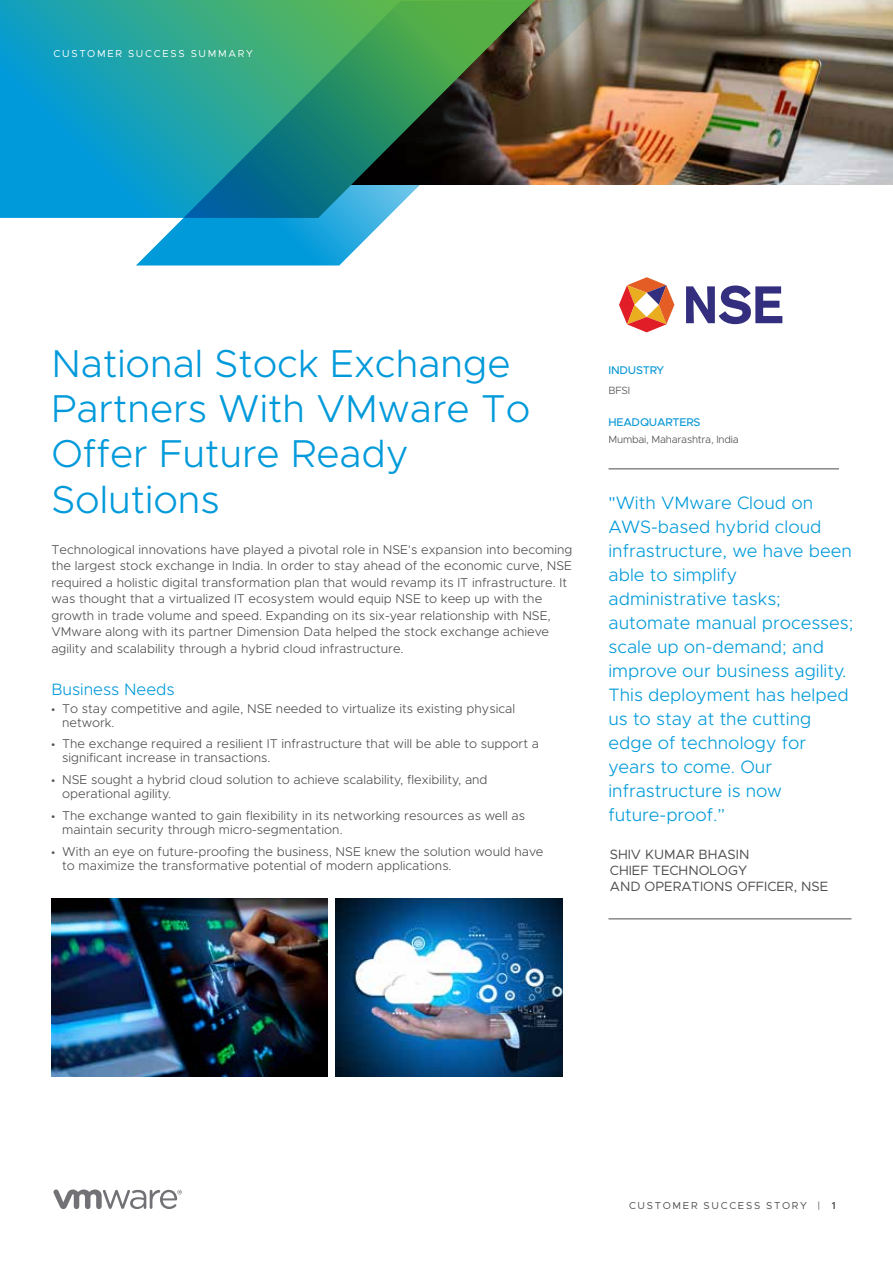
<style>
.page{position:relative;width:893px;height:1263px;background:#fff}
.page>*{position:absolute;margin:0;border:0;box-sizing:border-box;transform-origin:0 0}
.t1{font:300 39px/45px "Metropolis";color:#009ada}
.t2{font:300 18px/24px "Metropolis";color:#009ada}
.t3{font:300 16.5px "Metropolis";color:#009ada}
.t4{font:13.5px/16.2px "Metropolis";color:#4d4d4f}
.t5{font:300 12.75px/16.5px "Metropolis";color:#4d4d4f}
.t6{font:500 11.25px "Metropolis";letter-spacing:-.02em;color:#0d9ad6}
.t7{font:300 10.5px "Metropolis";letter-spacing:-.02em;color:#4c4d4f}
.t8{font:10.2px "Metropolis";letter-spacing:.17em;color:#fff}
.t9{font:10.2px "Metropolis";letter-spacing:.17em;color:#4e4d50}
.s1{font-family:"Myriad Pro";font-weight:400}
.s2{font-weight:600}
</style>
<div class="page">
<img style="left:605px;top:0;width:288px;height:184px">
<svg style="left:0;top:0;width:136px;height:218px;background:#0b9dc9"></svg>
<svg style="left:136px;top:0;width:469px;height:265px"></svg>
<hr style="left:608px;top:468px;width:231px;height:1px;background:#4d4d4f">
<hr style="left:608px;top:918px;width:243px;height:1px;background:#4d4d4f">
<img style="left:51px;top:898px;width:277px;height:178px">
<img style="left:336px;top:898px;width:227px;height:178px">
<svg style="left:53px;top:1189px;width:129px;height:20px"></svg>
<svg style="left:686px;top:285px;width:96px;height:39px"></svg>
<svg style="left:619px;top:277px;width:55px;height:55px"></svg>
<p class="t8" style="left:53px;top:47px;width:201px">CUSTOMER SUCCESS SUMMARY</p>
<h1 class="t1" style="left:51px;top:341px;width:480px">National Stock Exchange<br>Partners With VMware To<br>Offer Future Ready<br>Solutions</h1>
<p class="t6" style="left:608px;top:363px;width:57px">INDUSTRY</p>
<p class="t7" style="left:608px;top:384px;width:23px">BFSI</p>
<p class="t6" style="left:608px;top:415px;width:94px">HEADQUARTERS</p>
<p class="t7" style="left:608px;top:433px;width:132px">Mumbai, Maharashtra, India</p>
<p class="t2" style="left:608px;top:490px;width:246px">"With VMware Cloud on<br>AWS-based hybrid cloud infrastructure, we have been able to simplify administrative tasks; automate manual processes; scale up on-demand; and improve our business agility.<br>This deployment has helped us to stay at the cutting edge of technology for years to come. Our infrastructure is now future-proof.”</p>
<p class="t5" style="left:51px;top:541px;width:523px">Technological innovations have played a pivotal role in NSE’s expansion into becoming the largest stock exchange in India. In order to stay ahead of the economic curve, NSE required a holistic digital transformation plan that would revamp its IT infrastructure. It was thought that a virtualized IT ecosystem would equip NSE to keep up with the growth in trade volume and speed. Expanding on its six-year relationship with NSE, VMware along with its partner Dimension Data helped the stock exchange achieve agility and scalability through a hybrid cloud infrastructure.</p>
<p class="t3" style="left:51px;top:679px;width:125px">Business Needs</p>
<p class="t5" style="left:62px;top:701px;width:455px;line-height:14px;text-indent:-11px"><span class="s1">•</span> To stay competitive and agile, NSE needed to virtualize its existing physical network.</p>
<p class="t5" style="left:62px;top:737px;width:478px;line-height:14px;text-indent:-11px"><span class="s1">•</span> The exchange required a resilient IT infrastructure that will be able to support a significant increase in transactions.</p>
<p class="t5" style="left:62px;top:773px;width:427px;line-height:14px;text-indent:-11px"><span class="s1">•</span> NSE sought a hybrid cloud solution to achieve scalability, flexibility, and operational agility.</p>
<p class="t5" style="left:62px;top:808px;width:464px;line-height:14px;text-indent:-11px"><span class="s1">•</span> The exchange wanted to gain flexibility in its networking resources as well as maintain security through micro-segmentation.</p>
<p class="t5" style="left:62px;top:844px;width:483px;line-height:14px;text-indent:-11px"><span class="s1">•</span> With an eye on future-proofing the business, NSE knew the solution would have to maximize the transformative potential of modern applications.</p>
<p class="t4" style="left:610px;top:846px;width:220px">SHIV KUMAR BHASIN<br>CHIEF TECHNOLOGY<br>AND OPERATIONS OFFICER, NSE</p>
<p class="t9" style="left:629px;top:1199px;width:208px">CUSTOMER SUCCESS STORY | <span class="s2">1</span></p>
</div>
